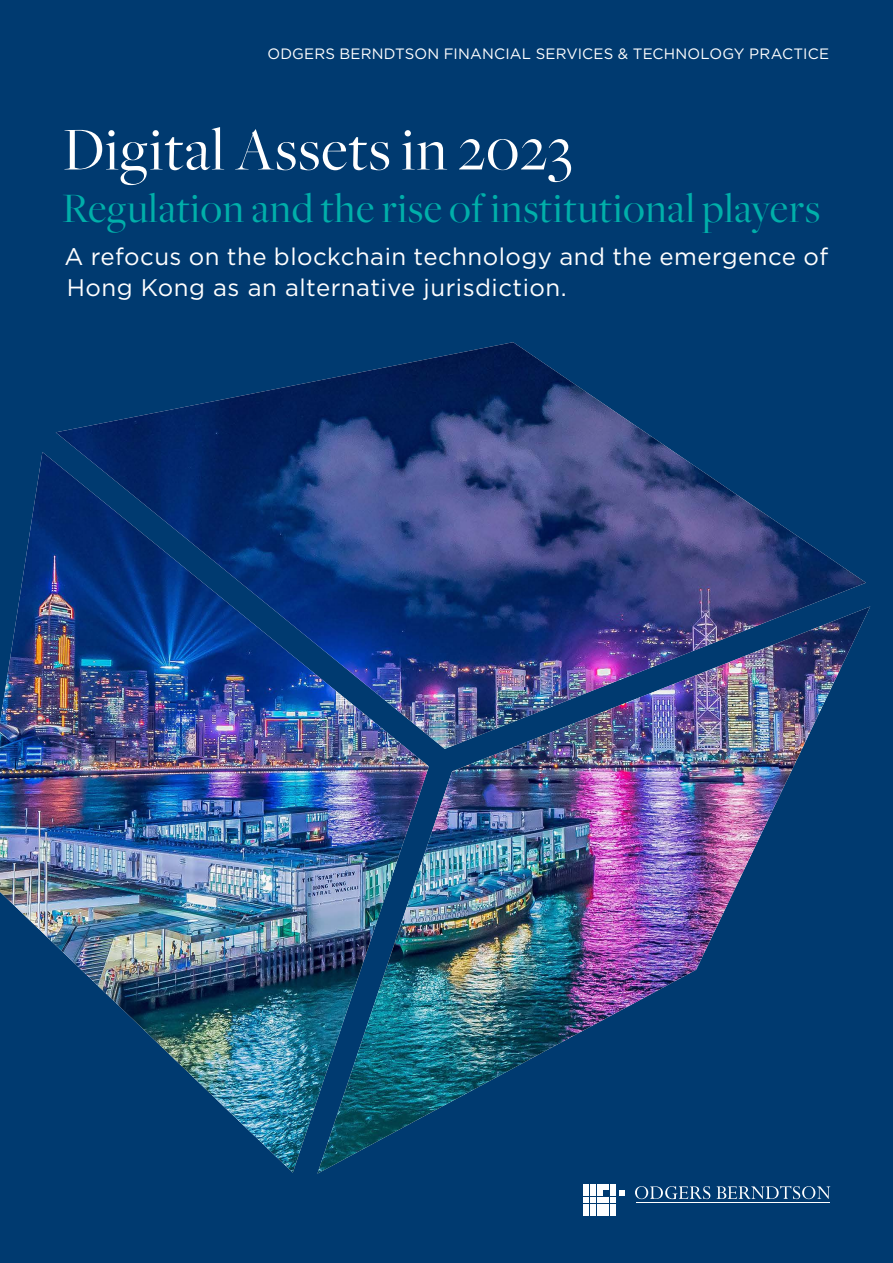
<style>
.page{position:relative;width:893px;height:1263px;background:#003a70}
.page>*{position:absolute;margin:0;border:0;box-sizing:border-box;transform-origin:0 0}
.t1{font:63px "Freight Big";letter-spacing:.02em;color:#fff}
.t2{font:43.5px "Freight Big";letter-spacing:.02em;color:#00afaa}
.t3{font:24px/31.5px "Gotham";letter-spacing:.02em;color:#fff}
.t4{font:15px "Gotham";letter-spacing:.01em;color:#fff}
</style>
<div class="page">
<img style="left:0;top:342px;width:870px;height:831px">
<svg style="left:584px;top:1184px;width:41px;height:32px"></svg>
<hr style="left:636px;top:1202px;width:193px;height:1px;background:#fff">
<svg style="left:635px;top:1186px;width:75px;height:13px"></svg>
<svg style="left:717px;top:1186px;width:113px;height:13px"></svg>
<p class="t4" style="left:267px;top:44px;width:563px">ODGERS BERNDTSON FINANCIAL SERVICES &amp; TECHNOLOGY PRACTICE</p>
<h1 class="t1" style="left:63px;top:116px;width:511px">Digital Assets in 2023</h1>
<h2 class="t2" style="left:62px;top:185px;width:759px">Regulation and the rise of institutional players</h2>
<p class="t3" style="left:64px;top:240px;width:765px">A refocus on the blockchain technology and the emergence of<br>Hong Kong as an alternative jurisdiction.</p>
</div>
